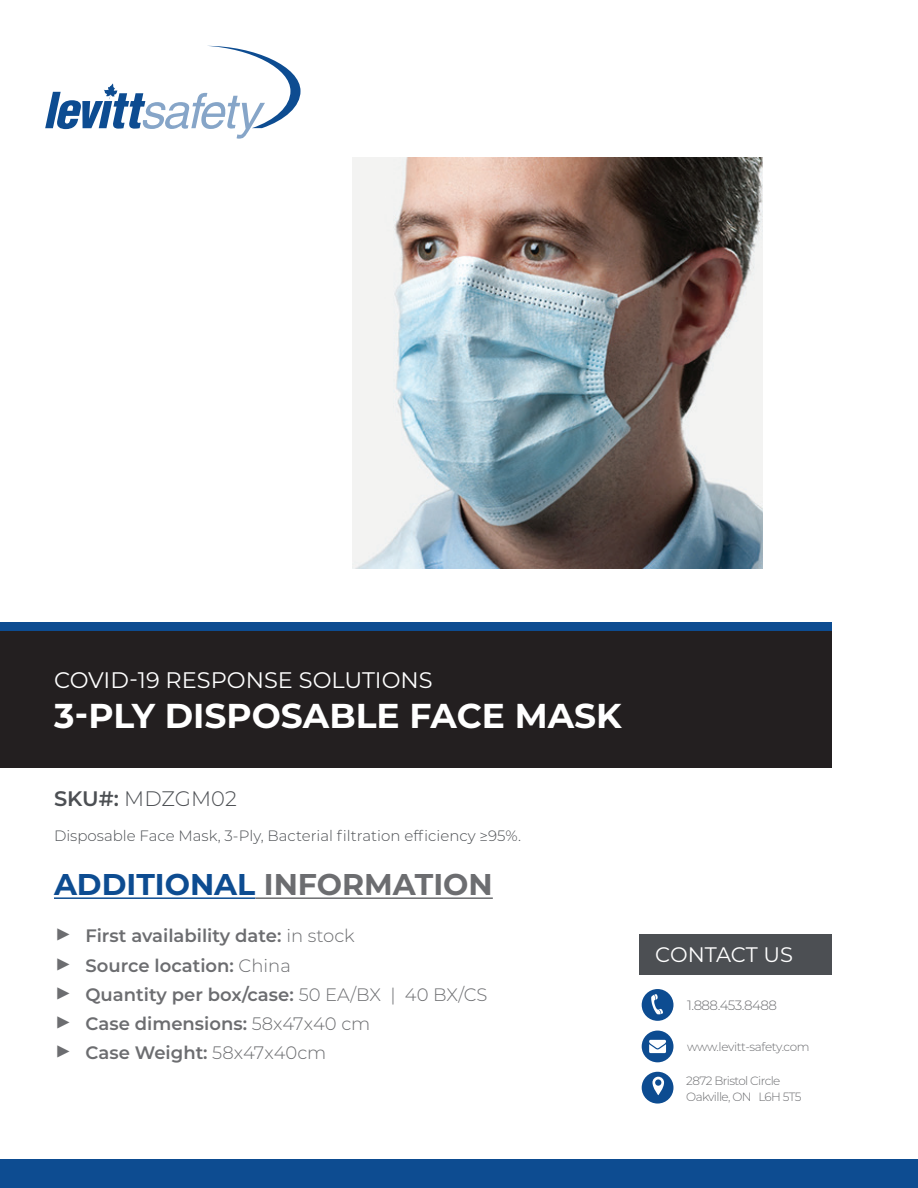
<style>
.page{position:relative;width:918px;height:1188px;background:#fff}
.page>*{position:absolute;margin:0;border:0;box-sizing:border-box;transform-origin:0 0}
.t1{font:700 34.5px "Montserrat";color:#fff}
.t2{font:700 30px "Montserrat";color:#6c6d70}
.t3{font:22.5px "Montserrat";color:#fff}
.t4{font:300 21px "Montserrat";color:#4c4f53}
.t5{font:21px "Montserrat";letter-spacing:-.01em;color:#fff}
.t6{font:600 18px/29.2px "Montserrat";color:#6c6d70}
.t7{font:300 15px "Montserrat";color:#4c4f53}
.t8{font:300 13.5px "Montserrat";letter-spacing:-.04em;color:#6c6d70}
.t9{font:300 12px/16.5px "Montserrat";letter-spacing:-.05em;color:#6c6d70}
.t10{font:300 12px "Montserrat";letter-spacing:-.03em;color:#6c6d70}
.s1{font-weight:600}
.s2{color:#0d4c91}
.s3{font-weight:400;font-size:28.5px}
.s4{font-weight:300}
</style>
<div class="page">
<img style="left:352px;top:158px;width:410px;height:410px">
<div style="left:0;top:622px;width:832px;height:145px;background:#0d4c91"></div>
<div style="left:0;top:631px;width:832px;height:136px;background:#231f20"></div>
<svg style="left:45px;top:46px;width:256px;height:93px"></svg>
<hr style="left:54px;top:897px;width:201px;height:2px;background:#0d4c91">
<hr style="left:255px;top:897px;width:238px;height:2px;background:#6c6d70">
<div style="left:0;top:1159px;width:918px;height:29px;background:#0d4c91"></div>
<div style="left:642px;top:989px;width:31px;height:32px;background:#0d4c91;border-radius:50%"></div>
<div style="left:642px;top:1031px;width:31px;height:31px;background:#0d4c91;border-radius:50%"></div>
<div style="left:642px;top:1072px;width:31px;height:32px;background:#0d4c91;border-radius:50%"></div>
<div style="left:640px;top:935px;width:192px;height:40px;background:#4c4f53"></div>
<svg style="left:651px;top:994px;width:12px;height:20px"></svg>
<svg style="left:649px;top:1040px;width:17px;height:13px"></svg>
<svg style="left:652px;top:1077px;width:12px;height:18px"></svg>
<p class="t3" style="left:54px;top:664px;width:380px">COVID-19 RESPONSE SOLUTIONS</p>
<h1 class="t1" style="left:54px;top:691px;width:569px">3-PLY DISPOSABLE FACE MASK</h1>
<p class="t4" style="left:54px;top:784px;width:184px"><span class="s1">SKU#:</span> MDZGM02</p>
<p class="t7" style="left:54px;top:826px;width:469px">Disposable Face Mask, 3-Ply, Bacterial filtration efficiency ≥95%.</p>
<h2 class="t2" style="left:54px;top:863px;width:440px"><span class="s2">ADDITIONAL</span> INFORMATION</h2>
<p class="t6" style="left:54px;top:921px;width:435px"><span class="s3">▶</span> First availability date: <span class="s4">in stock<br></span><span class="s3">▶</span> Source location: <span class="s4">China<br></span><span class="s3">▶</span> Quantity per box/case: <span class="s4">50 EA/BX | 40 BX/CS </span><span class="s3">▶</span> Case dimensions: <span class="s4">58x47x40 cm<br></span><span class="s3">▶</span> Case Weight: <span class="s4">58x47x40cm</span></p>
<p class="t5" style="left:655px;top:940px;width:139px">CONTACT US</p>
<p class="t8" style="left:687px;top:996px;width:91px">1.888.453.8488</p>
<p class="t10" style="left:687px;top:1039px;width:124px">www.levitt-safety.com</p>
<p class="t9" style="left:686px;top:1072px;width:117px">2872 Bristol Circle<br>Oakville, ON L6H 5T5</p>
</div>
